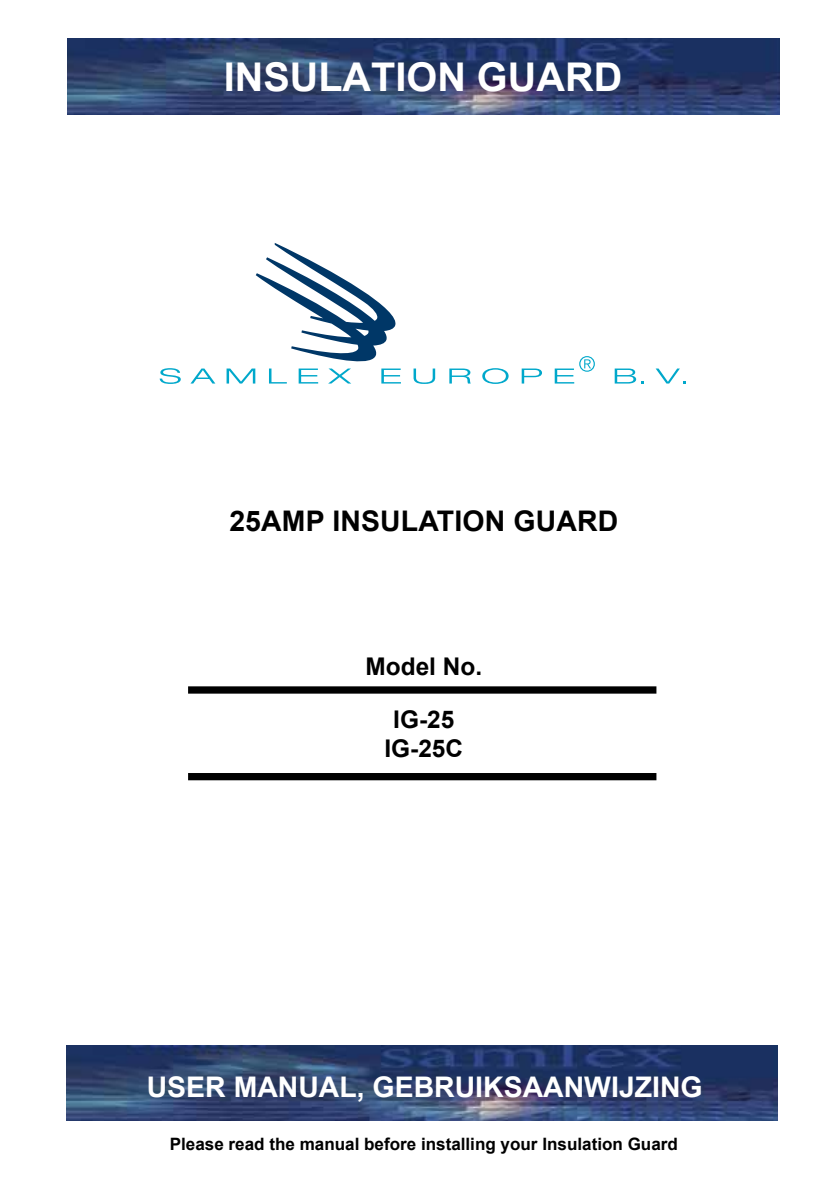
<style>
.page{position:relative;width:840px;height:1191px;background:#fff}
.page>*{position:absolute;margin:0;border:0;box-sizing:border-box;transform-origin:0 0}
.t1{font:700 39.6px "Arial";color:#fff}
.t2{font:700 28.4px "Arial";color:#fff}
.t3{font:700 28.4px "Arial";color:#000}
.t4{font:700 24.4px/29.2px "Arial";color:#1e191d;text-align:center}
.t5{font:700 24.4px "Arial";color:#000}
.t6{font:700 17px "Arial";color:#000}
.t7{font:700 17px "Arial";color:#1e191d}
</style>
<div class="page">
<img style="left:68px;top:39px;width:711px;height:75px">
<svg style="left:159px;top:368px;width:22px;height:16px"></svg>
<svg style="left:191px;top:368px;width:24px;height:15px"></svg>
<svg style="left:413px;top:368px;width:22px;height:16px"></svg>
<svg style="left:449px;top:368px;width:21px;height:15px"></svg>
<svg style="left:482px;top:368px;width:26px;height:16px"></svg>
<svg style="left:521px;top:368px;width:20px;height:15px"></svg>
<svg style="left:614px;top:368px;width:29px;height:15px"></svg>
<svg style="left:655px;top:368px;width:30px;height:15px"></svg>
<svg style="left:226px;top:243px;width:174px;height:140px"></svg>
<svg style="left:554px;top:356px;width:40px;height:27px"></svg>
<img style="left:66px;top:1045px;width:711px;height:75px">
<div style="left:188px;top:686px;width:468px;height:7px;background:#000"></div>
<div style="left:188px;top:773px;width:468px;height:7px;background:#000"></div>
<h1 class="t1" style="left:223px;top:50px;width:400px">INSULATION GUARD</h1>
<h2 class="t3" style="left:227px;top:502px;width:390px">25AMP INSULATION GUARD</h2>
<h2 class="t3" style="left:280px;top:502px;width:158px">MP NSU A</h2>
<h3 class="t5" style="left:365px;top:649px;width:118px">Model No.</h3>
<h3 class="t4" style="left:371px;top:653px;width:117px">Model No.</h3>
<h3 class="t4" style="left:385px;top:705px;width:80px">IG-25<br>IG-25C</h3>
<h2 class="t2" style="left:147px;top:1068px;width:557px">USER MANUAL, GEBRUIKSAANWIJZING</h2>
<p class="t7" style="left:176px;top:1132px;width:499px">Please read the manual before installin your Insulation Guard</p>
<p class="t6" style="left:170px;top:1131px;width:509px">Please read the manual before instal ing your Insulation Guard</p>
</div>
